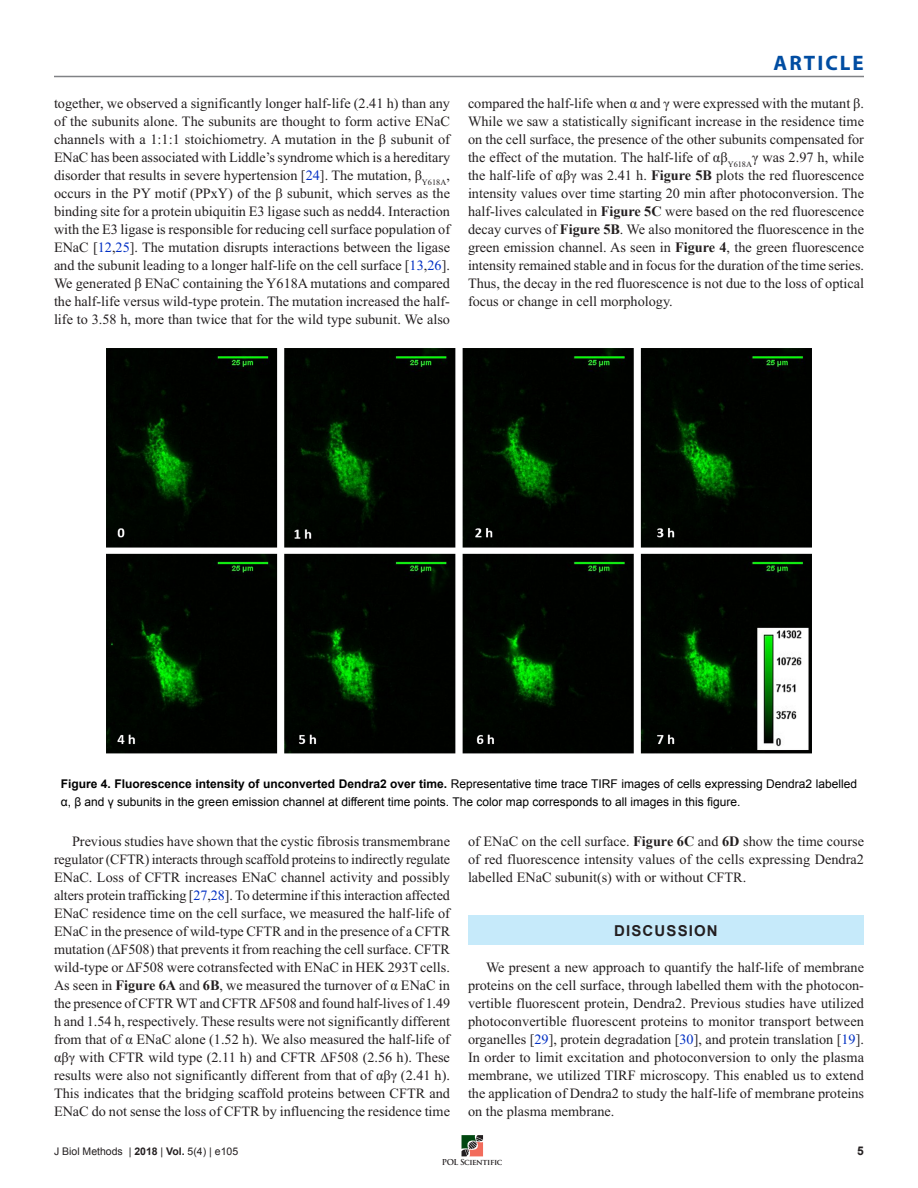
<style>
.page{position:relative;width:918px;height:1188px;background:#fff}
.page>*{position:absolute;margin:0;border:0;box-sizing:border-box;transform-origin:0 0}
.t1{font:700 21px "Myriad Pro";letter-spacing:.095em;color:#014da2}
.Section_Header{font:700 15px "Arial";letter-spacing:.075em;color:#231f20}
.Body{font:14.25px/18px "Times New Roman";color:#231f20;text-align:justify}
.Figure_Legend_-_Span{font:12px/18px "Arial";color:#000}
.t2{font:700 12px "Arial";color:#231f20}
.t3{font:10.5px "Arial";color:#231f20}
.t4{font:700 7.95px "Trajan Pro";letter-spacing:-.05em;color:#231f20}
.s1{color:#002fc4}
.s2{font-weight:700}
</style>
<div class="page">
<svg style="left:462px;top:1135px;width:21px;height:21px"></svg>
<hr style="left:54px;top:76px;width:810px;height:1px;background:#808285">
<img style="left:107px;top:349px;width:704px;height:405px">
<div style="left:468px;top:915px;width:396px;height:30px;background:#c6eafa"></div>
<h1 class="t1" style="left:774px;top:49px;width:92px">ARTICLE</h1>
<p class="Body" style="left:54px;top:94px;width:398px">together, we observed a significantly longer half-life (2.41 h) than any of the subunits alone. The subunits are thought to form active ENaC channels with a 1:1:1 stoichiometry. A mutation in the β subunit of ENaC has been associated with Liddle’s syndrome which is a hereditary disorder that results in severe hypertension [<span class="s1">24</span>]. The mutation, β<sub>Y618A</sub>, occurs in the PY motif (PPxY) of the β subunit, which serves as the binding site for a protein ubiquitin E3 ligase such as nedd4. Interaction with the E3 ligase is responsible for reducing cell surface population of ENaC [<span class="s1">12</span>,<span class="s1">25</span>]. The mutation disrupts interactions between the ligase and the subunit leading to a longer half-life on the cell surface [<span class="s1">13</span>,<span class="s1">26</span>].<br>We generated β ENaC containing the Y618A mutations and compared the half-life versus wild-type protein. The mutation increased the half&shy;life to 3.58 h, more than twice that for the wild type subunit. We also</p>
<p class="Body" style="left:468px;top:94px;width:398px">compared the half-life when α and γ were expressed with the mutant β.<br>While we saw a statistically significant increase in the residence time on the cell surface, the presence of the other subunits compensated for the effect of the mutation. The half-life of αβ<sub>Y618A</sub>γ was 2.97 h, while the half-life of αβγ was 2.41 h. <span class="s2">Figure 5B</span> plots the red fluorescence intensity values over time starting 20 min after photoconversion. The half-lives calculated in <span class="s2">Figure 5C</span> were based on the red fluorescence decay curves of <span class="s2">Figure 5B</span>. We also monitored the fluorescence in the green emission channel. As seen in <span class="s2">Figure 4</span>, the green fluorescence intensity remained stable and in focus for the duration of the time series.<br>Thus, the decay in the red fluorescence is not due to the loss of optical focus or change in cell morphology.</p>
<p class="Figure_Legend_-_Span" style="left:61px;top:774px;width:798px"><span class="s2">Figure 4. Fluorescence intensity of unconverted Dendra2 over time.</span> Representative time trace TIRF images of cells expressing Dendra2 labelled α, β and γ subunits in the green emission channel at different time points. The color map corresponds to all images in this figure.</p>
<p class="Body" style="left:54px;top:832px;width:398px;text-indent:18px">Previous studies have shown that the cystic fibrosis transmembrane regulator (CFTR) interacts through scaffold proteins to indirectly regulate ENaC. Loss of CFTR increases ENaC channel activity and possibly alters protein trafficking [<span class="s1">27</span>,<span class="s1">28</span>]. To determine if this interaction affected ENaC residence time on the cell surface, we measured the half-life of ENaC in the presence of wild-type CFTR and in the presence of a CFTR mutation (∆F508) that prevents it from reaching the cell surface. CFTR wild-type or ∆F508 were cotransfected with ENaC in HEK 293T cells.<br>As seen in <span class="s2">Figure 6A</span> and <span class="s2">6B</span>, we measured the turnover of α ENaC in the presence of CFTR WT and CFTR ∆F508 and found half-lives of 1.49 h and 1.54 h, respectively. These results were not significantly different from that of α ENaC alone (1.52 h). We also measured the half-life of αβγ with CFTR wild type (2.11 h) and CFTR ∆F508 (2.56 h). These results were also not significantly different from that of αβγ (2.41 h).<br>This indicates that the bridging scaffold proteins between CFTR and ENaC do not sense the loss of CFTR by influencing the residence time</p>
<p class="Body" style="left:468px;top:832px;width:398px">of ENaC on the cell surface. <span class="s2">Figure 6C</span> and <span class="s2">6D</span> show the time course of red fluorescence intensity values of the cells expressing Dendra2 labelled ENaC subunit(s) with or without CFTR.</p>
<p class="Section_Header" style="left:614px;top:920px;width:105px">DISCUSSION</p>
<p class="Body" style="left:468px;top:958px;width:398px;text-indent:18px">We present a new approach to quantify the half-life of membrane proteins on the cell surface, through labelled them with the photocon&shy;vertible fluorescent protein, Dendra2. Previous studies have utilized photoconvertible fluorescent proteins to monitor transport between organelles [<span class="s1">29</span>], protein degradation [<span class="s1">30</span>], and protein translation [<span class="s1">19</span>].<br>In order to limit excitation and photoconversion to only the plasma membrane, we utilized TIRF microscopy. This enabled us to extend the application of Dendra2 to study the half-life of membrane proteins on the plasma membrane.</p>
<p class="t3" style="left:54px;top:1144px;width:186px">J Biol Methods | <span class="s2">2018</span> | <span class="s2">Vol.</span> 5(4) | e105</p>
<p class="t2" style="left:857px;top:1142px;width:8px">5</p>
<p class="t4" style="left:442px;top:1158px;width:62px">POL Scientific</p>
</div>
